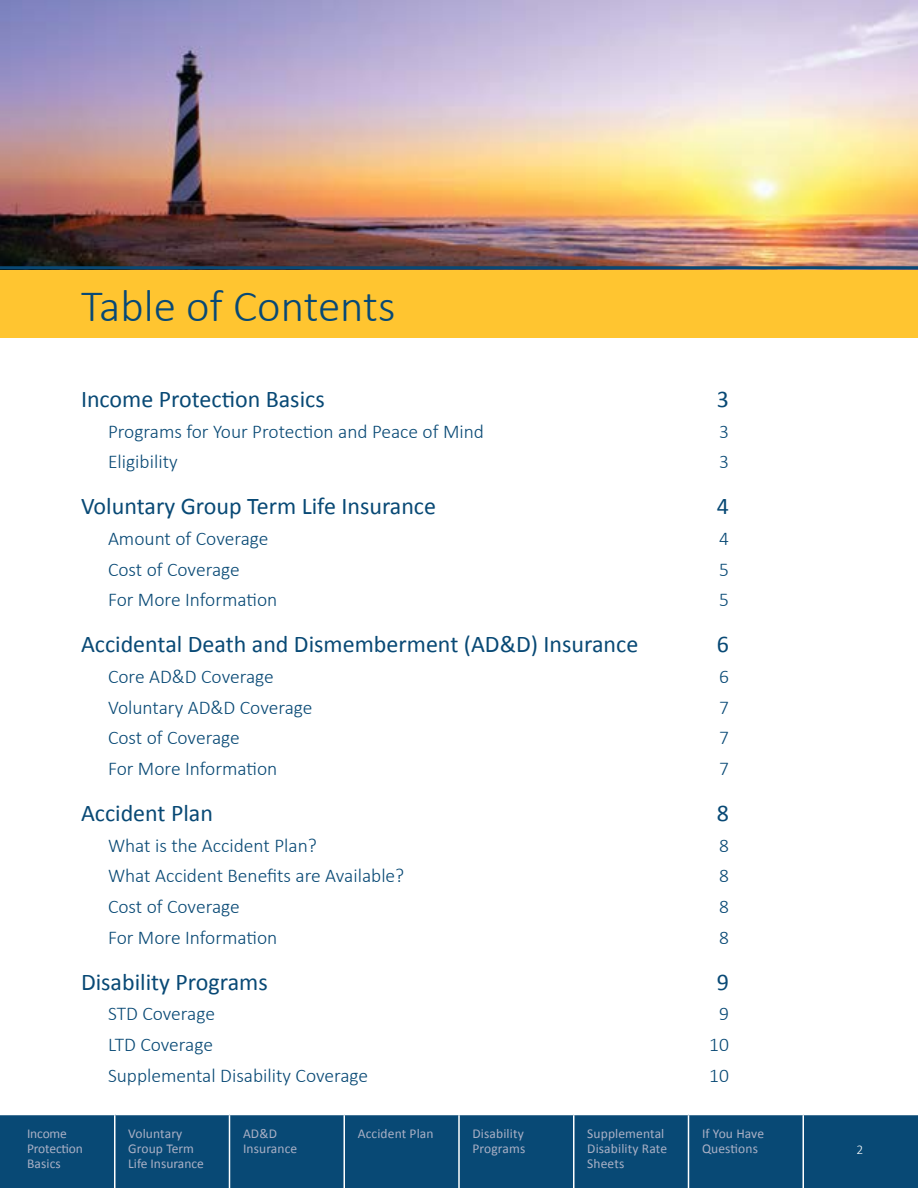
<style>
.page{position:relative;width:918px;height:1188px;background:#fff}
.page>*{position:absolute;margin:0;border:0;box-sizing:border-box;transform-origin:0 0}
.t1{font:300 45px "Calibri";color:#084975}
.t2{font:24px "Calibri";color:#084975}
.t3{font:300 19.5px "Calibri";color:#084975}
.t4{font:13.5px/15px "Calibri";letter-spacing:.01em;color:#aab0c5}
.t5{font:13.5px/15px "Calibri";letter-spacing:-.01em;color:#aab0c5}
.t6{font:300 13.5px "Calibri";color:#fff}
</style>
<div class="page">
<div style="left:0;top:1115px;width:918px;height:73px;background:#084975"></div>
<div style="left:230px;top:1115px;width:572px;height:73px;background:#084975"></div>
<hr style="left:344px;top:1115px;width:1px;height:73px;background:#fff">
<hr style="left:458px;top:1115px;width:2px;height:73px;background:#fff">
<hr style="left:573px;top:1115px;width:1px;height:73px;background:#fff">
<hr style="left:688px;top:1115px;width:1px;height:73px;background:#fff">
<hr style="left:802px;top:1115px;width:2px;height:73px;background:#fff">
<hr style="left:114px;top:1115px;width:2px;height:73px;background:#fff">
<hr style="left:229px;top:1115px;width:1px;height:73px;background:#fff">
<img style="left:0;top:0;width:918px;height:270px">
<div style="left:0;top:270px;width:918px;height:68px;background:#ffc530"></div>
<hr style="left:0;top:266px;width:918px;height:3px;background:#084975">
<h1 class="t1" style="left:81px;top:278px;width:316px">Table of Contents</h1>
<p class="t2" style="left:81px;top:384px;width:245px">Income Protection Basics</p>
<p class="t2" style="left:717px;top:384px;width:14px">3</p>
<p class="t3" style="left:108px;top:419px;width:378px">Programs for Your Protection and Peace of Mind</p>
<p class="t3" style="left:719px;top:419px;width:11px">3</p>
<p class="t3" style="left:108px;top:450px;width:71px">Eligibility</p>
<p class="t3" style="left:719px;top:450px;width:11px">3</p>
<p class="t2" style="left:81px;top:491px;width:357px">Voluntary Group Term Life Insurance</p>
<p class="t2" style="left:717px;top:491px;width:14px">4</p>
<p class="t3" style="left:108px;top:526px;width:162px">Amount of Coverage</p>
<p class="t3" style="left:719px;top:526px;width:11px">4</p>
<p class="t3" style="left:108px;top:557px;width:133px">Cost of Coverage</p>
<p class="t3" style="left:719px;top:557px;width:11px">5</p>
<p class="t3" style="left:108px;top:588px;width:171px">For More Information</p>
<p class="t3" style="left:719px;top:588px;width:11px">5</p>
<p class="t2" style="left:81px;top:629px;width:559px">Accidental Death and Dismemberment (AD&amp;D) Insurance</p>
<p class="t2" style="left:717px;top:629px;width:14px">6</p>
<p class="t3" style="left:108px;top:664px;width:167px">Core AD&amp;D Coverage</p>
<p class="t3" style="left:719px;top:664px;width:11px">6</p>
<p class="t3" style="left:108px;top:695px;width:206px">Voluntary AD&amp;D Coverage</p>
<p class="t3" style="left:719px;top:695px;width:11px">7</p>
<p class="t3" style="left:108px;top:726px;width:133px">Cost of Coverage</p>
<p class="t3" style="left:719px;top:726px;width:11px">7</p>
<p class="t3" style="left:108px;top:756px;width:171px">For More Information</p>
<p class="t3" style="left:719px;top:756px;width:11px">7</p>
<p class="t2" style="left:81px;top:798px;width:134px">Accident Plan</p>
<p class="t2" style="left:717px;top:798px;width:14px">8</p>
<p class="t3" style="left:108px;top:833px;width:210px">What is the Accident Plan?</p>
<p class="t3" style="left:719px;top:833px;width:11px">8</p>
<p class="t3" style="left:108px;top:864px;width:298px">What Accident Benefits are Available?</p>
<p class="t3" style="left:719px;top:864px;width:11px">8</p>
<p class="t3" style="left:108px;top:894px;width:133px">Cost of Coverage</p>
<p class="t3" style="left:719px;top:894px;width:11px">8</p>
<p class="t3" style="left:108px;top:925px;width:171px">For More Information</p>
<p class="t3" style="left:719px;top:925px;width:11px">8</p>
<p class="t2" style="left:81px;top:966px;width:188px">Disability Programs</p>
<p class="t2" style="left:717px;top:966px;width:14px">9</p>
<p class="t3" style="left:108px;top:1002px;width:109px">STD Coverage</p>
<p class="t3" style="left:719px;top:1002px;width:11px">9</p>
<p class="t3" style="left:108px;top:1032px;width:107px">LTD Coverage</p>
<p class="t3" style="left:709px;top:1032px;width:21px">10</p>
<p class="t3" style="left:108px;top:1063px;width:262px">Supplemental Disability Coverage</p>
<p class="t3" style="left:709px;top:1063px;width:21px">10</p>
<p class="t5" style="left:27px;top:1126px;width:58px">Income<br>Protection<br>Basics</p>
<p class="t4" style="left:128px;top:1126px;width:77px">Voluntary<br>Group Term<br>Life Insurance</p>
<p class="t4" style="left:243px;top:1126px;width:56px">AD&amp;D<br>Insurance</p>
<p class="t4" style="left:358px;top:1126px;width:77px">Accident Plan</p>
<p class="t4" style="left:472px;top:1126px;width:54px">Disability<br>Programs</p>
<p class="t4" style="left:587px;top:1126px;width:81px">Supplemental<br>Disability Rate<br>Sheets</p>
<p class="t4" style="left:702px;top:1126px;width:64px">If You Have<br>Questions</p>
<p class="t6" style="left:857px;top:1142px;width:8px">2</p>
</div>
